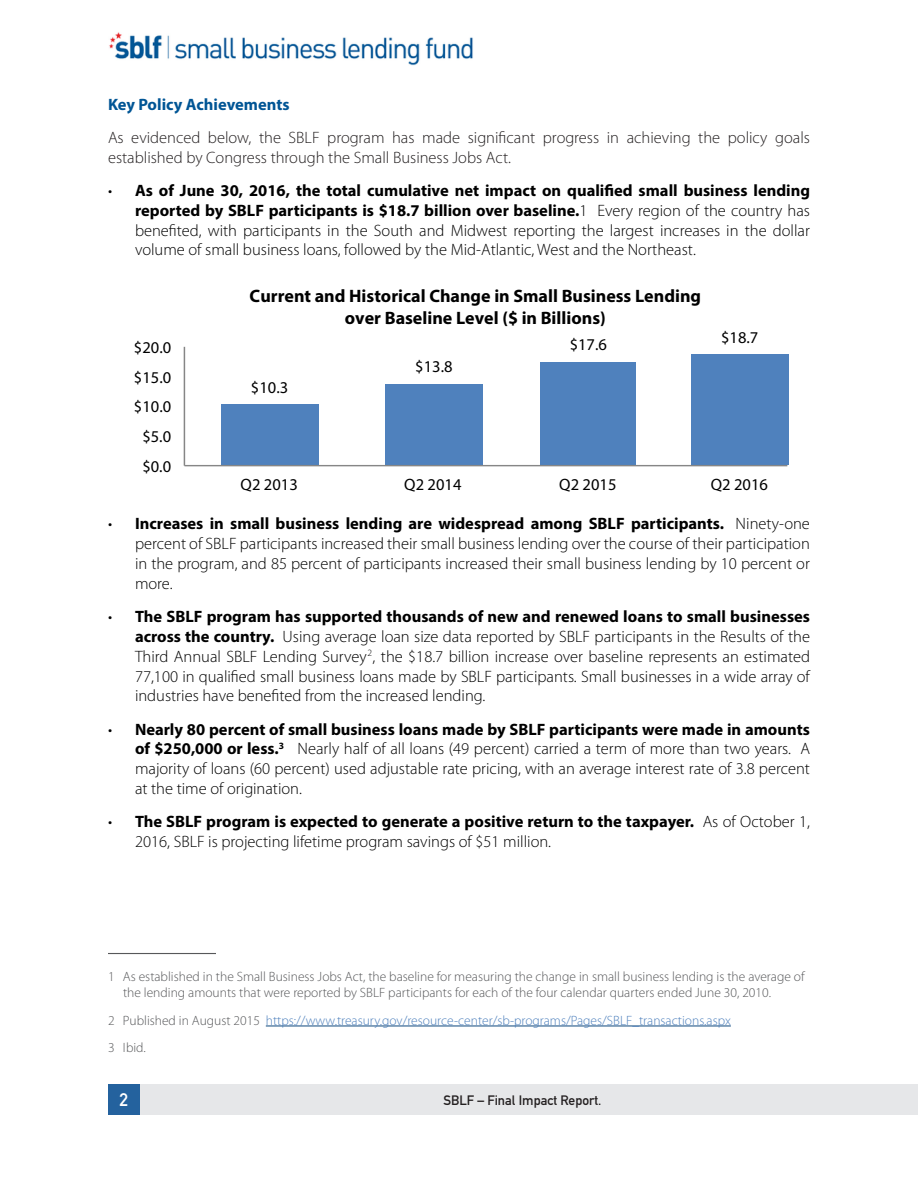
<style>
.page{position:relative;width:918px;height:1188px;background:#fff}
.page>*{position:absolute;margin:0;border:0;box-sizing:border-box;transform-origin:0 0}
.t1{font:700 18px/21.6px "Myriad Pro";color:#000;text-align:center}
.t2{font:18px "DIN Mittelschrift";color:#fff}
.t3{font:300 16.5px/19.8px "Myriad Pro";color:#000;text-align:justify}
.BODY2{font:300 16.5px/19.8px "Myriad Pro";color:#231f20}
.t4{font:16.5px "Myriad Pro";color:#000}
.t5{font:700 16.5px "Myriad Pro";color:#005595}
.Footnote{font:300 13.5px/16.5px "Myriad Pro";color:#57585a}
.Footnote-2{font:300 13.5px "Myriad Pro";color:#4f81bd}
.t6{font:13.5px "DIN Mittelschrift";color:#231f20}
.s1{font-weight:700}
.s2{color:#57585a}
</style>
<div class="page">
<div style="left:108px;top:1084px;width:810px;height:31px;background:#e6e7e9"></div>
<div style="left:108px;top:1084px;width:32px;height:31px;background:#24629e"></div>
<img style="left:109px;top:32px;width:364px;height:34px">
<hr style="left:108px;top:953px;width:108px;height:1px;background:#57585a">
<hr style="left:266px;top:1026px;width:465px;height:1px;background:#0d477c">
<div style="left:691px;top:354px;width:98px;height:111px;background:#4f81bd"></div>
<div style="left:540px;top:362px;width:96px;height:103px;background:#4f81bd"></div>
<div style="left:385px;top:384px;width:97px;height:81px;background:#4f81bd"></div>
<div style="left:221px;top:404px;width:97px;height:61px;background:#4f81bd"></div>
<hr style="left:184px;top:347px;width:1px;height:119px;background:#868686">
<hr style="left:184px;top:465px;width:603px;height:1px;background:#868686">
<h2 class="t5" style="left:108px;top:93px;width:183px">Key Policy Achievements</h2>
<p class="BODY2" style="left:108px;top:128px;width:704px">As evidenced below, the SBLF program has made significant progress in achieving the policy goals established by Congress through the Small Business Jobs Act.</p>
<p class="t3" style="left:135px;top:181px;width:677px;text-indent:-27px">• <span class="s1">As of June 30, 2016, the total cumulative net impact on qualified small business lending reported by SBLF participants is $18.7 billion over baseline.</span>1 Every region of the country has benefited, with participants in the South and Midwest reporting the largest increases in the dollar volume of small business loans, followed by the Mid-Atlantic, West and the Northeast.</p>
<p class="t4" style="left:134px;top:337px;width:39px">$20.0</p>
<p class="t4" style="left:134px;top:367px;width:39px">$15.0</p>
<p class="t4" style="left:134px;top:397px;width:39px">$10.0</p>
<p class="t4" style="left:142px;top:426px;width:30px">$5.0</p>
<p class="t4" style="left:142px;top:456px;width:30px">$0.0</p>
<p class="t1" style="left:250px;top:285px;width:453px">Current and Historical Change in Small Business Lending over Baseline Level ($ in Billions)</p>
<p class="t4" style="left:251px;top:377px;width:39px">$10.3</p>
<p class="t4" style="left:415px;top:357px;width:39px">$13.8</p>
<p class="t4" style="left:570px;top:334px;width:39px">$17.6</p>
<p class="t4" style="left:721px;top:328px;width:39px">$18.7</p>
<p class="t4" style="left:241px;top:474px;width:59px">Q2 2013</p>
<p class="t4" style="left:404px;top:474px;width:59px">Q2 2014</p>
<p class="t4" style="left:559px;top:474px;width:59px">Q2 2015</p>
<p class="t4" style="left:711px;top:474px;width:59px">Q2 2016</p>
<p class="t3" style="left:135px;top:514px;width:677px;text-indent:-27px">• <span class="s1">Increases in small business lending are widespread among SBLF participants.</span> Ninety-one percent of SBLF participants increased their small business lending over the course of their participation in the program, and 85 percent of participants increased their small business lending by 10 percent or more.</p>
<p class="t3" style="left:135px;top:607px;width:677px;text-indent:-27px">• <span class="s1">The SBLF program has supported thousands of new and renewed loans to small businesses across the country.</span> Using average loan size data reported by SBLF participants in the Results of the Third Annual SBLF Lending Survey<sup>2</sup>, the $18.7 billion increase over baseline represents an estimated 77,100 in qualified small business loans made by SBLF participants. Small businesses in a wide array of industries have benefited from the increased lending.</p>
<p class="t3" style="left:135px;top:720px;width:677px;text-indent:-27px">• <span class="s1">Nearly 80 percent of small business loans made by SBLF participants were made in amounts of $250,000 or less.</span><sup>3</sup> Nearly half of all loans (49 percent) carried a term of more than two years. A majority of loans (60 percent) used adjustable rate pricing, with an average interest rate of 3.8 percent at the time of origination.</p>
<p class="t3" style="left:135px;top:812px;width:677px;text-indent:-27px">• <span class="s1">The SBLF program is expected to generate a positive return to the taxpayer.</span> As of October 1,<br>2016, SBLF is projecting lifetime program savings of $51 million.</p>
<p class="Footnote" style="left:123px;top:968px;width:683px;text-indent:-15px">1 As established in the Small Business Jobs Act, the baseline for measuring the change in small business lending is the average of the lending amounts that were reported by SBLF participants for each of the four calendar quarters ended June 30, 2010.</p>
<p class="Footnote-2" style="left:108px;top:1013px;width:624px"><span class="s2">2 Published in August 2015</span> https://www.treasury.gov/resource-center/sb-programs/Pages/SBLF_transactions.aspx</p>
<p class="Footnote" style="left:108px;top:1039px;width:38px">3 Ibid.</p>
<p class="t2" style="left:120px;top:1089px;width:10px">2</p>
<p class="t6" style="left:444px;top:1092px;width:159px">SBLF – Final Impact Report.</p>
</div>
